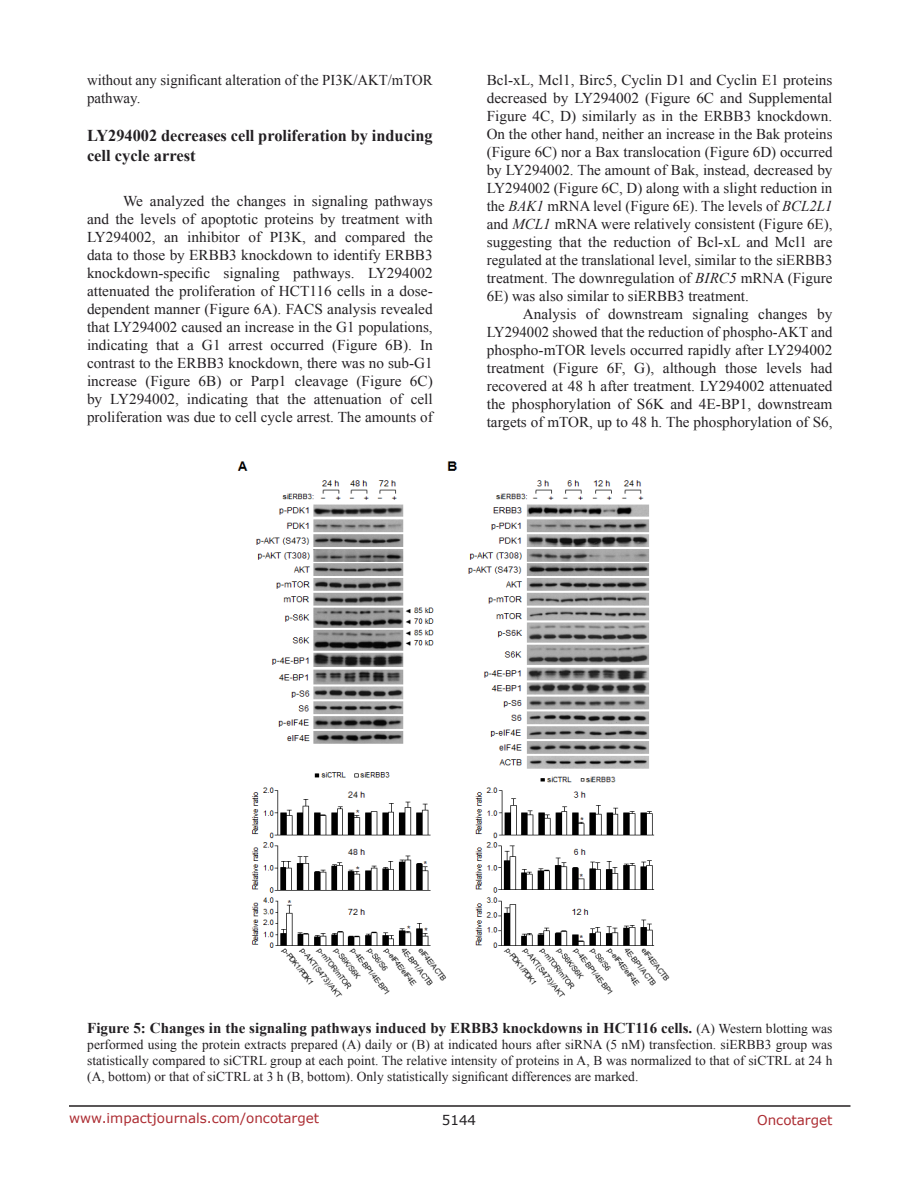
<style>
.page{position:relative;width:918px;height:1188px;background:#fff}
.page>*{position:absolute;margin:0;border:0;box-sizing:border-box;transform-origin:0 0}
.SubHeading{font:700 16.5px/19.8px "Times New Roman";color:#221f22}
.BodyText{font:15px/18px "Times New Roman";color:#221f22;text-align:justify}
.FigureText{font:700 15px "Times New Roman";color:#221f22}
.FigureText-2{font:13.5px/16.2px "Times New Roman";color:#221f22;text-align:justify}
.t1{font:13.5px "Verdana";color:#ac2b31}
.t2{font:13.5px "Verdana";color:#221f22}
.s1{font-style:italic}
.s2{font-weight:400;font-size:13.5px}
</style>
<div class="page">
<hr style="left:69px;top:1105px;width:781px;height:2px;background:#231f20">
<img style="left:237px;top:461px;width:433px;height:536px">
<p class="BodyText" style="left:87px;top:71px;width:347px">without any significant alteration of the PI3K/AKT/mTOR pathway.</p>
<p class="SubHeading" style="left:87px;top:125px;width:347px">LY294002 decreases cell proliferation by inducing cell cycle arrest</p>
<p class="BodyText" style="left:87px;top:192px;width:347px;text-indent:36px">We analyzed the changes in signaling pathways and the levels of apoptotic proteins by treatment with LY294002, an inhibitor of PI3K, and compared the data to those by ERBB3 knockdown to identify ERBB3 knockdown-specific signaling pathways. LY294002 attenuated the proliferation of HCT116 cells in a dose&shy;dependent manner (Figure 6A). FACS analysis revealed that LY294002 caused an increase in the G1 populations, indicating that a G1 arrest occurred (Figure 6B). In contrast to the ERBB3 knockdown, there was no sub-G1 increase (Figure 6B) or Parp1 cleavage (Figure 6C) by LY294002, indicating that the attenuation of cell proliferation was due to cell cycle arrest. The amounts of</p>
<p class="BodyText" style="left:487px;top:71px;width:347px">Bcl-xL, Mcl1, Birc5, Cyclin D1 and Cyclin E1 proteins decreased by LY294002 (Figure 6C and Supplemental Figure 4C, D) similarly as in the ERBB3 knockdown.<br>On the other hand, neither an increase in the Bak proteins (Figure 6C) nor a Bax translocation (Figure 6D) occurred by LY294002. The amount of Bak, instead, decreased by LY294002 (Figure 6C, D) along with a slight reduction in the <span class="s1">BAK1</span> mRNA level (Figure 6E). The levels of <span class="s1">BCL2L1 </span>and <span class="s1">MCL1</span> mRNA were relatively consistent (Figure 6E), suggesting that the reduction of Bcl-xL and Mcl1 are regulated at the translational level, similar to the siERBB3 treatment. The downregulation of <span class="s1">BIRC5</span> mRNA (Figure 6E) was also similar to siERBB3 treatment.</p>
<p class="BodyText" style="left:487px;top:305px;width:347px;text-indent:36px">Analysis of downstream signaling changes by LY294002 showed that the reduction of phospho-AKT and phospho-mTOR levels occurred rapidly after LY294002 treatment (Figure 6F, G), although those levels had recovered at 48 h after treatment. LY294002 attenuated the phosphorylation of S6K and 4E-BP1, downstream targets of mTOR, up to 48 h. The phosphorylation of S6,</p>
<p class="FigureText" style="left:87px;top:1017px;width:747px">Figure 5: Changes in the signaling pathways induced by ERBB3 knockdowns in HCT116 cells. <span class="s2">(A) Western blotting was</span></p>
<p class="FigureText-2" style="left:87px;top:1036px;width:747px">performed using the protein extracts prepared (A) daily or (B) at indicated hours after siRNA (5 nM) transfection. siERBB3 group was statistically compared to siCTRL group at each point. The relative intensity of proteins in A, B was normalized to that of siCTRL at 24 h (A, bottom) or that of siCTRL at 3 h (B, bottom). Only statistically significant differences are marked.</p>
<p class="t1" style="left:69px;top:1109px;width:252px">www.impactjournals.com/oncotarget</p>
<p class="t2" style="left:442px;top:1111px;width:36px">5144</p>
<p class="t1" style="left:757px;top:1111px;width:77px">Oncotarget</p>
</div>
